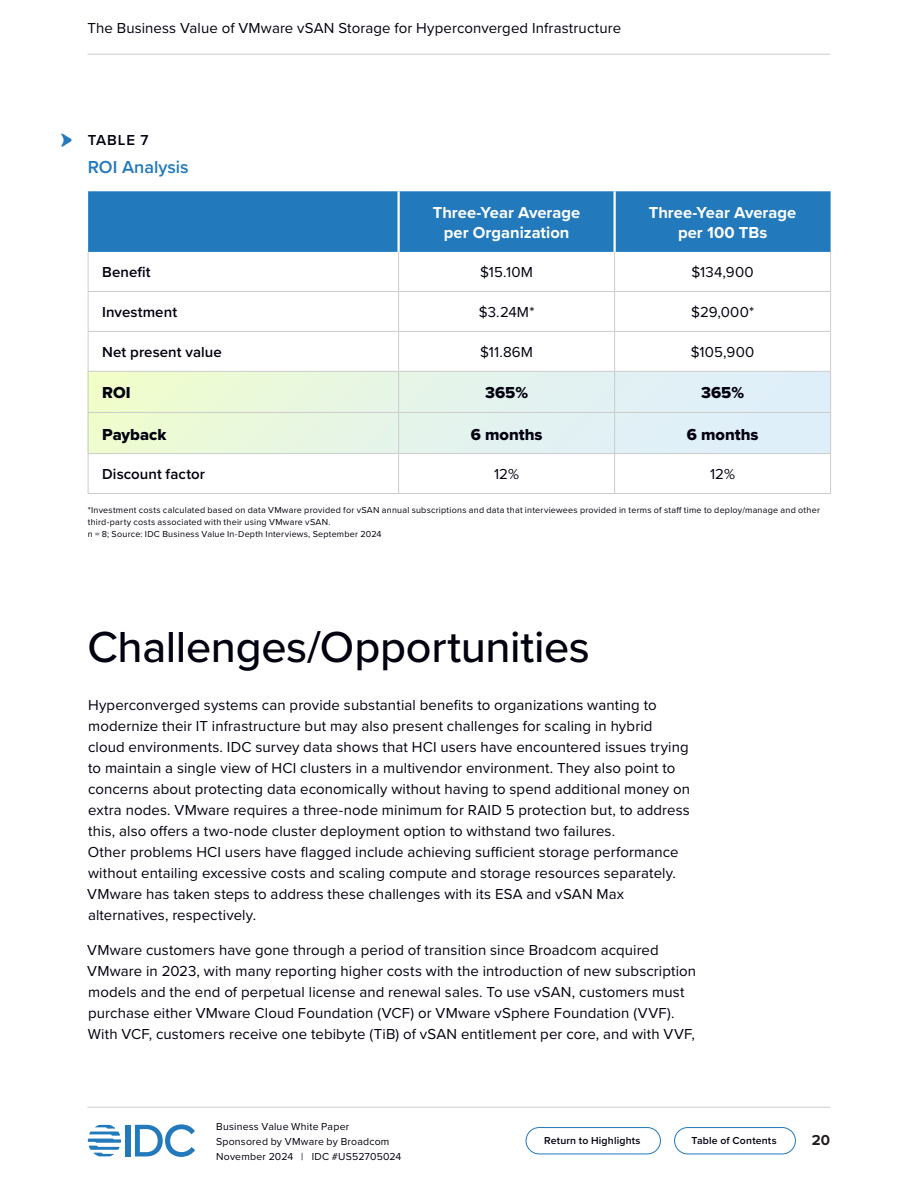
<style>
.page{position:relative;width:918px;height:1188px;background:#fff}
.page>*{position:absolute;margin:0;border:0;box-sizing:border-box;transform-origin:0 0}
.t1{font:500 45px "Proxima Nova";letter-spacing:-.01em;color:#01010f}
.Table_Heading{font:600 18px "Proxima Nova";color:#2279bc}
.Table_Column_Title__centered{font:700 16.5px/19.5px "Proxima Nova";color:#fff;text-align:center}
.Table_Text_Emphasized_Extra{font:16.5px "Proxima Nova Extrabld";color:#01010f}
.Table_Row_Title_Emphasized_Extra{font:16.5px "Proxima Nova Extrabld";color:#01010f}
.Body_Text{font:15px/21px "Proxima Nova";letter-spacing:.005em;color:#01010f}
.Table_Text{font:15px "Proxima Nova";letter-spacing:.01em;color:#01010f}
.Table_Row_Title{font:600 15px "Proxima Nova";letter-spacing:.005em;color:#01010f}
.Table_Number{font:600 15px "Proxima Nova";letter-spacing:.055em;color:#01010f}
.t2{font:700 15px "Proxima Nova";color:#231f20}
.H3_-_BV_Highlights_Title{font:13.5px "IDC Chevron Bullet";color:#2279bc}
.t3{font:10.5px/15px "Proxima Nova";letter-spacing:.02em;color:#01010f}
.t4{font:600 10.5px "Proxima Nova";letter-spacing:.015em;color:#01010f}
.Table_Notes_and_Sources{font:9px/12px "Proxima Nova";letter-spacing:.025em;color:#01010f}
</style>
<div class="page">
<div style="left:126px;top:1125px;width:5px;height:31px;background:#2279bc"></div>
<svg style="left:135px;top:1124px;width:60px;height:33px"></svg>
<svg style="left:88px;top:1125px;width:33px;height:31px"></svg>
<hr style="left:87px;top:54px;width:743px;height:1px;background:#ccc">
<hr style="left:87px;top:1107px;width:743px;height:1px;background:#ccc">
<div style="left:674px;top:1127px;width:122px;height:27px;border:1px solid #2279bc;border-radius:13px"></div>
<div style="left:526px;top:1127px;width:135px;height:27px;border:1px solid #2279bc;border-radius:13px"></div>
<div style="left:88px;top:372px;width:742px;height:82px;background:linear-gradient(to right,#eefcd1,#ddedff)"></div>
<div style="left:88px;top:191px;width:743px;height:61px;background:#2279bc"></div>
<hr style="left:614px;top:191px;width:2px;height:61px;background:#fff">
<hr style="left:398px;top:191px;width:2px;height:61px;background:#fff">
<hr style="left:88px;top:252px;width:1px;height:39px;background:#ccc">
<hr style="left:398px;top:252px;width:1px;height:39px;background:#ccc">
<hr style="left:614px;top:252px;width:1px;height:39px;background:#ccc">
<hr style="left:830px;top:252px;width:1px;height:39px;background:#ccc">
<hr style="left:88px;top:291px;width:311px;height:1px;background:#ccc">
<hr style="left:88px;top:292px;width:1px;height:39px;background:#ccc">
<hr style="left:399px;top:291px;width:216px;height:1px;background:#ccc">
<hr style="left:398px;top:292px;width:1px;height:39px;background:#ccc">
<hr style="left:615px;top:291px;width:216px;height:1px;background:#ccc">
<hr style="left:614px;top:292px;width:1px;height:39px;background:#ccc">
<hr style="left:830px;top:292px;width:1px;height:39px;background:#ccc">
<hr style="left:88px;top:331px;width:311px;height:1px;background:#ccc">
<hr style="left:88px;top:332px;width:1px;height:39px;background:#ccc">
<hr style="left:399px;top:331px;width:216px;height:1px;background:#ccc">
<hr style="left:398px;top:332px;width:1px;height:39px;background:#ccc">
<hr style="left:615px;top:331px;width:216px;height:1px;background:#ccc">
<hr style="left:614px;top:332px;width:1px;height:39px;background:#ccc">
<hr style="left:830px;top:332px;width:1px;height:39px;background:#ccc">
<hr style="left:88px;top:371px;width:311px;height:1px;background:#ccc">
<hr style="left:88px;top:372px;width:1px;height:40px;background:#ccc">
<hr style="left:399px;top:371px;width:216px;height:1px;background:#ccc">
<hr style="left:398px;top:372px;width:1px;height:40px;background:#ccc">
<hr style="left:615px;top:371px;width:216px;height:1px;background:#ccc">
<hr style="left:614px;top:372px;width:1px;height:40px;background:#ccc">
<hr style="left:830px;top:372px;width:1px;height:40px;background:#ccc">
<hr style="left:88px;top:412px;width:311px;height:1px;background:#ccc">
<hr style="left:88px;top:413px;width:1px;height:40px;background:#ccc">
<hr style="left:399px;top:412px;width:216px;height:1px;background:#ccc">
<hr style="left:398px;top:413px;width:1px;height:40px;background:#ccc">
<hr style="left:615px;top:412px;width:216px;height:1px;background:#ccc">
<hr style="left:614px;top:413px;width:1px;height:40px;background:#ccc">
<hr style="left:830px;top:413px;width:1px;height:40px;background:#ccc">
<hr style="left:88px;top:453px;width:311px;height:1px;background:#ccc">
<hr style="left:88px;top:454px;width:1px;height:39px;background:#ccc">
<hr style="left:399px;top:453px;width:216px;height:1px;background:#ccc">
<hr style="left:398px;top:454px;width:1px;height:39px;background:#ccc">
<hr style="left:615px;top:453px;width:216px;height:1px;background:#ccc">
<hr style="left:614px;top:454px;width:1px;height:39px;background:#ccc">
<hr style="left:830px;top:454px;width:1px;height:39px;background:#ccc">
<hr style="left:88px;top:493px;width:311px;height:1px;background:#ccc">
<hr style="left:399px;top:493px;width:216px;height:1px;background:#ccc">
<hr style="left:615px;top:493px;width:216px;height:1px;background:#ccc">
<p class="Body_Text" style="left:87px;top:17px;width:535px">The Business Value of VMware vSAN Storage for Hyperconverged Infrastructure</p>
<h3 class="H3_-_BV_Highlights_Title" style="left:60px;top:133px;width:15px">•</h3>
<p class="Table_Number" style="left:88px;top:129px;width:62px">TABLE 7</p>
<p class="Table_Heading" style="left:88px;top:153px;width:102px">ROI Analysis</p>
<p class="Table_Column_Title__centered" style="left:433px;top:203px;width:149px">Three-Year Average per Organization</p>
<p class="Table_Column_Title__centered" style="left:649px;top:203px;width:149px">Three-Year Average per 100 TBs</p>
<p class="Table_Row_Title" style="left:102px;top:261px;width:50px">Benefit</p>
<p class="Table_Text" style="left:480px;top:261px;width:54px">$15.10M</p>
<p class="Table_Text" style="left:692px;top:261px;width:64px">$134,900</p>
<p class="Table_Row_Title" style="left:102px;top:301px;width:76px">Investment</p>
<p class="Table_Text" style="left:479px;top:301px;width:57px">$3.24M*</p>
<p class="Table_Text" style="left:691px;top:301px;width:64px">$29,000*</p>
<p class="Table_Row_Title" style="left:102px;top:341px;width:121px">Net present value</p>
<p class="Table_Text" style="left:480px;top:341px;width:54px">$11.86M</p>
<p class="Table_Text" style="left:691px;top:341px;width:65px">$105,900</p>
<p class="Table_Row_Title_Emphasized_Extra" style="left:102px;top:381px;width:30px">ROI</p>
<p class="Table_Text_Emphasized_Extra" style="left:485px;top:381px;width:45px">365%</p>
<p class="Table_Text_Emphasized_Extra" style="left:701px;top:381px;width:45px">365%</p>
<p class="Table_Row_Title_Emphasized_Extra" style="left:102px;top:422px;width:66px">Payback</p>
<p class="Table_Text_Emphasized_Extra" style="left:471px;top:422px;width:73px">6 months</p>
<p class="Table_Text_Emphasized_Extra" style="left:687px;top:422px;width:73px">6 months</p>
<p class="Table_Row_Title" style="left:102px;top:463px;width:104px">Discount factor</p>
<p class="Table_Text" style="left:494px;top:463px;width:26px">12%</p>
<p class="Table_Text" style="left:710px;top:463px;width:26px">12%</p>
<p class="Table_Notes_and_Sources" style="left:88px;top:504px;width:734px">*Investment costs calculated based on data VMware provided for vSAN annual subscriptions and data that interviewees provided in terms of staff time to deploy/manage and other third-party costs associated with their using VMware vSAN.<br>n = 8; Source: IDC Business Value In-Depth Interviews, September 2024</p>
<h2 class="t1" style="left:88px;top:613px;width:504px">Challenges/Opportunities</h2>
<p class="Body_Text" style="left:87px;top:694px;width:604px">Hyperconverged systems can provide substantial benefits to organizations wanting to modernize their IT infrastructure but may also present challenges for scaling in hybrid cloud environments. IDC survey data shows that HCI users have encountered issues trying to maintain a single view of HCI clusters in a multivendor environment. They also point to concerns about protecting data economically without having to spend additional money on extra nodes. VMware requires a three-node minimum for RAID 5 protection but, to address this, also offers a two-node cluster deployment option to withstand two failures.<br>Other problems HCI users have flagged include achieving sufficient storage performance without entailing excessive costs and scaling compute and storage resources separately.<br>VMware has taken steps to address these challenges with its ESA and vSAN Max alternatives, respectively.</p>
<p class="Body_Text" style="left:87px;top:939px;width:610px">VMware customers have gone through a period of transition since Broadcom acquired VMware in 2023, with many reporting higher costs with the introduction of new subscription models and the end of perpetual license and renewal sales. To use vSAN, customers must purchase either VMware Cloud Foundation (VCF) or VMware vSphere Foundation (VVF).<br>With VCF, customers receive one tebibyte (TiB) of vSAN entitlement per core, and with VVF,</p>
<p class="t3" style="left:216px;top:1118px;width:187px">Business Value White Paper<br>Sponsored by VMware by Broadcom<br>November 2024 | IDC #US52705024</p>
<p class="t4" style="left:544px;top:1133px;width:98px">Return to Highlights</p>
<p class="t4" style="left:692px;top:1133px;width:87px">Table of Contents</p>
<p class="t2" style="left:812px;top:1129px;width:20px">20</p>
</div>
